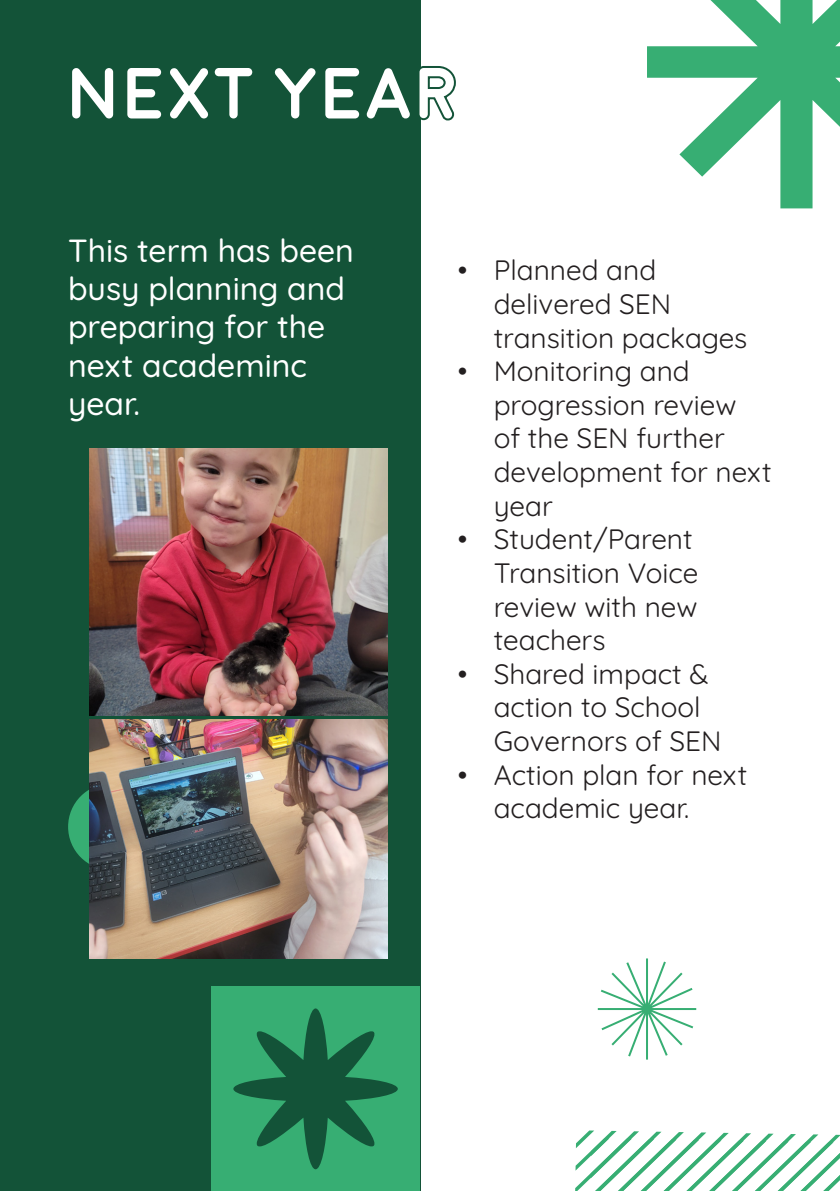
<style>
.page{position:relative;width:840px;height:1191px;background:#fff}
.page>*{position:absolute;margin:0;border:0;box-sizing:border-box;transform-origin:0 0}
.t1{font:700 72px "Moon";color:#fff}
.t2{font:500 32px/38.4px "Quicksand";color:#fff}
.t3{font:28px/33.6px "Quicksand";color:#231f20}
.s1{color:#135338}
</style>
<div class="page">
<svg style="left:597px;top:958px;width:100px;height:102px"></svg>
<svg style="left:647px;top:0;width:192px;height:208px"></svg>
<div style="left:0;top:0;width:420px;height:1191px;background:#135338"></div>
<svg style="left:575px;top:1130px;width:264px;height:61px"></svg>
<div style="left:68px;top:783px;width:86px;height:87px;background:#37ae73;border-radius:50%"></div>
<div style="left:211px;top:986px;width:209px;height:205px;background:#37ae73"></div>
<svg style="left:233px;top:1008px;width:164px;height:161px"></svg>
<img style="left:89px;top:448px;width:298px;height:268px">
<img style="left:89px;top:720px;width:298px;height:238px">
<p class="t1" style="left:68px;top:58px;width:392px">NEXT YEA<span class="s1">R</span></p>
<p class="t2" style="left:68px;top:228px;width:287px">This term has been busy planning and preparing for the next academinc year.</p>
<p class="t3" style="left:493px;top:251px;width:255px;text-indent:-36px">• Planned and delivered SEN transition packages</p>
<p class="t3" style="left:493px;top:351px;width:279px;text-indent:-36px">• Monitoring and progression review<br>of the SEN further development for next year</p>
<p class="t3" style="left:493px;top:519px;width:206px;text-indent:-36px">• Student/Parent<br>Transition Voice review with new teachers</p>
<p class="t3" style="left:493px;top:654px;width:229px;text-indent:-36px">• Shared impact &amp; action to School<br>Governors of SEN</p>
<p class="t3" style="left:493px;top:755px;width:255px;text-indent:-36px">• Action plan for next academic year.</p>
</div>
